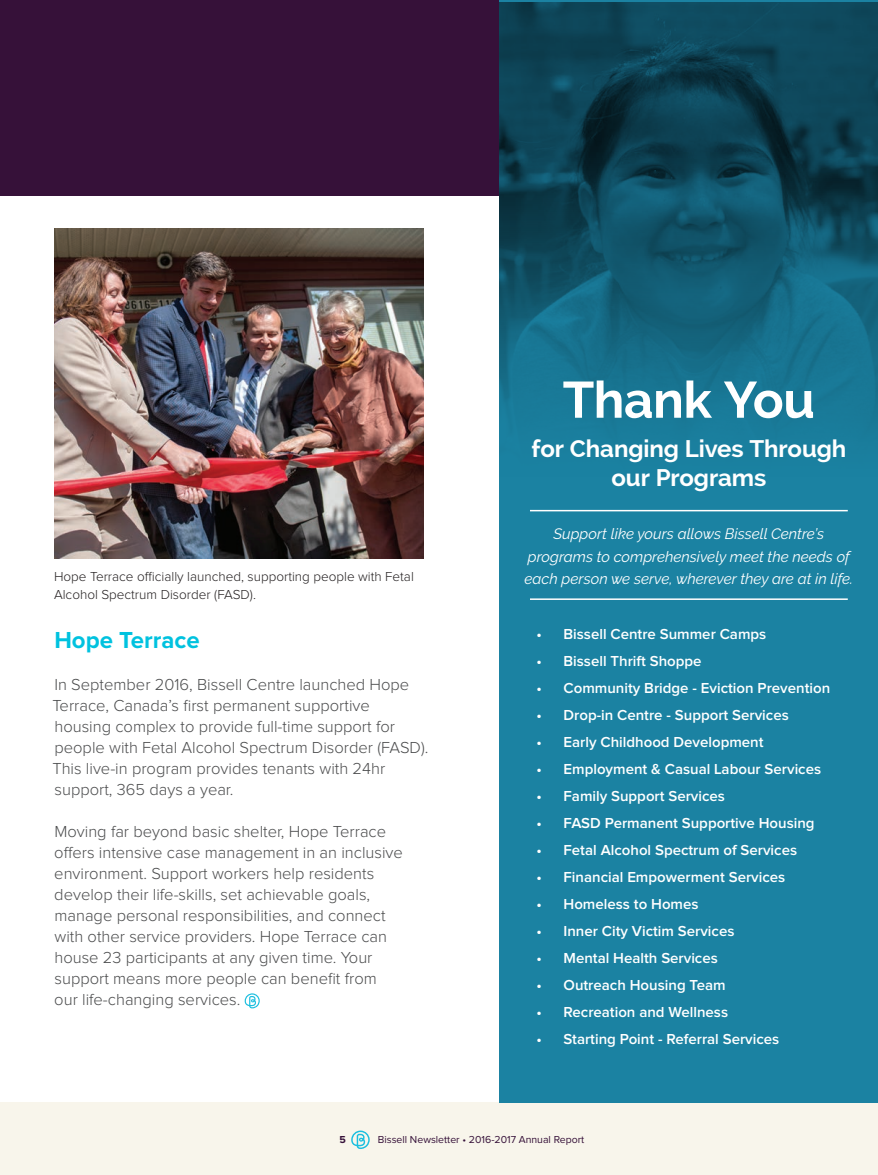
<style>
.page{position:relative;width:878px;height:1175px;background:#fff}
.page>*{position:absolute;margin:0;border:0;box-sizing:border-box;transform-origin:0 0}
.Pull_Quote{font:700 51px "Raleway";letter-spacing:-.01em;color:#fff}
.Pull_Quote-2{font:700 24px/28.8px "Raleway";letter-spacing:-.005em;color:#fff;text-align:center}
.t1{font:700 24px "Proxima Nova";color:#00c2df}
.t2{font:300 16.5px/21px "Proxima Nova";color:#4b4c4d}
.t3{font:600 15px "Proxima Nova";color:#fff}
.t4{font:italic 15px/22.5px "Raleway";color:#fff;text-align:center}
.t5{font:300 13.5px "Proxima Nova";color:#231f20}
.t6{font:10.5px "Proxima Nova";color:#361139}
.t7{font:700 10.5px "Proxima Nova";color:#361139}
</style>
<div class="page">
<div style="left:0;top:1102px;width:878px;height:72px;background:#f8f5eb"></div>
<svg style="left:351px;top:1130px;width:19px;height:19px"></svg>
<div style="left:0;top:0;width:878px;height:196px;background:#361139"></div>
<div style="left:500px;top:0;width:378px;height:1102px;background:#1b82a2"></div>
<svg style="left:245px;top:993px;width:15px;height:15px"></svg>
<img style="left:500px;top:3px;width:378px;height:429px">
<img style="left:54px;top:228px;width:370px;height:330px">
<hr style="left:530px;top:510px;width:317px;height:1px;background:#fff">
<hr style="left:530px;top:598px;width:317px;height:2px;background:#fff">
<p class="Pull_Quote" style="left:562px;top:370px;width:254px">Thank You</p>
<p class="Pull_Quote-2" style="left:531px;top:434px;width:316px">for Changing Lives Through our Programs</p>
<p class="t4" style="left:528px;top:523px;width:323px">Support like yours allows Bissell Centre’s programs to comprehensively meet the needs of</p>
<p class="t5" style="left:54px;top:570px;width:361px">Hope Terrace officially launched, supporting people with Fetal</p>
<p class="t4" style="left:524px;top:568px;width:330px">each person we serve, wherever they are at in life.</p>
<p class="t5" style="left:54px;top:588px;width:203px">Alcohol Spectrum Disorder (FASD).</p>
<p class="t1" style="left:54px;top:629px;width:147px">Hope Terrace</p>
<p class="t2" style="left:52px;top:675px;width:377px">In September 2016, Bissell Centre launched Hope Terrace, Canada’s first permanent supportive housing complex to provide full-time support for people with Fetal Alcohol Spectrum Disorder (FASD).<br>This live-in program provides tenants with 24hr support, 365 days a year.</p>
<p class="t2" style="left:54px;top:822px;width:350px">Moving far beyond basic shelter, Hope Terrace offers intensive case management in an inclusive environment. Support workers help residents develop their life-skills, set achievable goals, manage personal responsibilities, and connect with other service providers. Hope Terrace can house 23 participants at any given time. Your support means more people can benefit from our life-changing services.</p>
<p class="t3" style="left:536px;top:627px;width:231px">• Bissell Centre Summer Camps</p>
<p class="t3" style="left:536px;top:654px;width:167px">• Bissell Thrift Shoppe</p>
<p class="t3" style="left:536px;top:681px;width:295px">• Community Bridge - Eviction Prevention</p>
<p class="t3" style="left:536px;top:708px;width:254px">• Drop-in Centre - Support Services</p>
<p class="t3" style="left:536px;top:735px;width:228px">• Early Childhood Development</p>
<p class="t3" style="left:536px;top:762px;width:286px">• Employment &amp; Casual Labour Services</p>
<p class="t3" style="left:536px;top:789px;width:190px">• Family Support Services</p>
<p class="t3" style="left:536px;top:816px;width:279px">• FASD Permanent Supportive Housing</p>
<p class="t3" style="left:536px;top:843px;width:262px">• Fetal Alcohol Spectrum of Services</p>
<p class="t3" style="left:536px;top:870px;width:250px">• Financial Empowerment Services</p>
<p class="t3" style="left:536px;top:897px;width:163px">• Homeless to Homes</p>
<p class="t3" style="left:536px;top:924px;width:199px">• Inner City Victim Services</p>
<p class="t3" style="left:536px;top:951px;width:183px">• Mental Health Services</p>
<p class="t3" style="left:536px;top:978px;width:190px">• Outreach Housing Team</p>
<p class="t3" style="left:536px;top:1005px;width:193px">• Recreation and Wellness</p>
<p class="t3" style="left:536px;top:1032px;width:244px">• Starting Point - Referral Services</p>
<p class="t7" style="left:339px;top:1134px;width:8px">5</p>
<p class="t6" style="left:378px;top:1134px;width:208px">Bissell Newsletter • 2016-2017 Annual Report</p>
</div>
